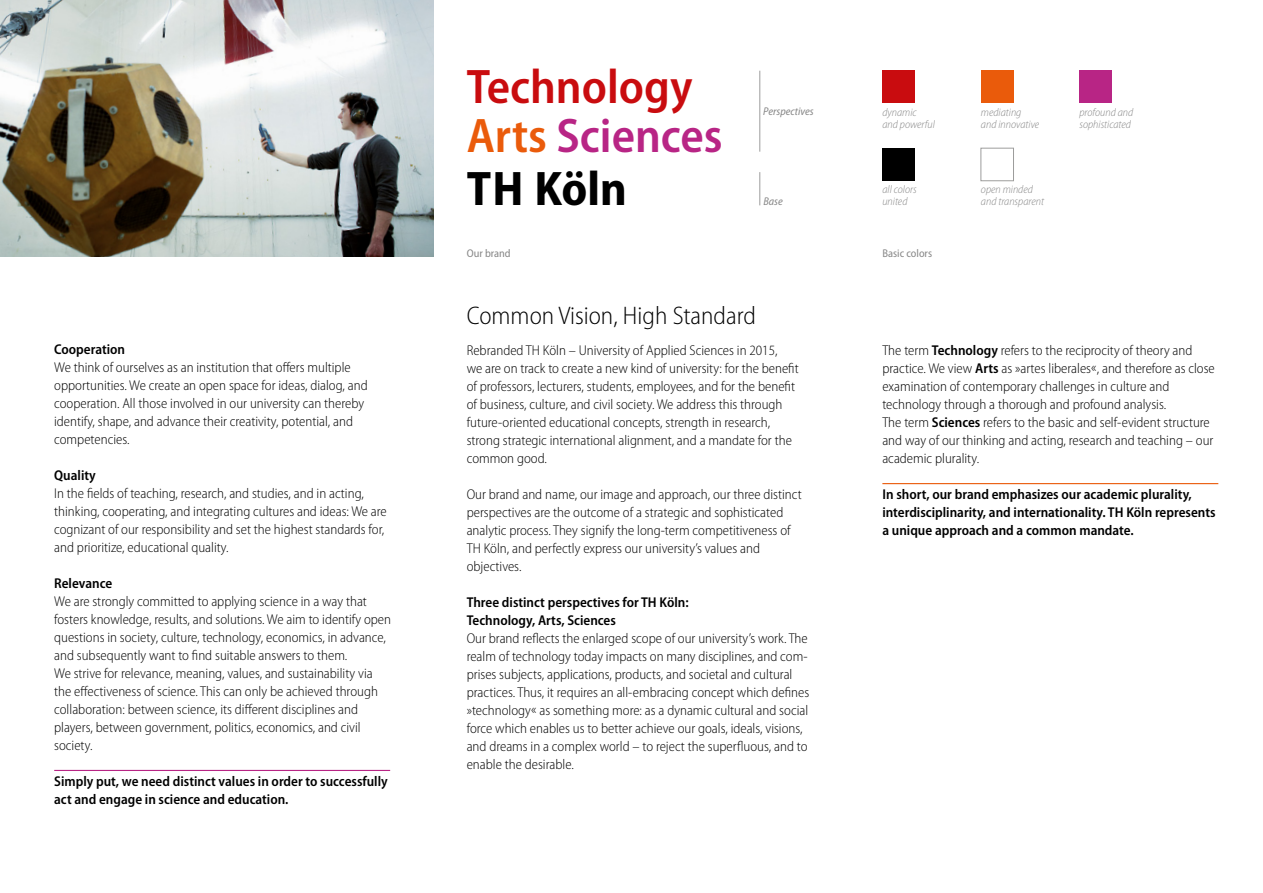
<style>
.page{position:relative;width:1263px;height:893px;background:#fff}
.page>*{position:absolute;margin:0;border:0;box-sizing:border-box;transform-origin:0 0}
.t1{font:600 semi-condensed 48.75px/48.8px "Myriad Pro";color:#c90c0f}
.t2{font:700 semi-condensed 48.75px "Myriad Pro";color:#000}
.t3{font:300 semi-condensed 25.5px "Myriad Pro";color:#000}
.t4{font:300 semi-condensed 14.25px/18px "Myriad Pro";color:#000}
.t5{font:600 semi-condensed 14.25px/18px "Myriad Pro";color:#000}
.t6{font:italic 300 semi-condensed 11.25px/12px "Myriad Pro";color:#878787}
.t7{font:semi-condensed 11.25px "Myriad Pro";color:#878787}
.t8{font:italic semi-condensed 11.25px "Myriad Pro";color:#878787}
.s1{color:#ea5b0b}
.s2{color:#b82585}
.s3{font-weight:600}
</style>
<div class="page">
<hr style="left:54px;top:770px;width:336px;height:1px;background:#b82585">
<img style="left:0;top:0;width:434px;height:257px">
<div style="left:981px;top:71px;width:32px;height:32px;background:#ea5b0b"></div>
<div style="left:980px;top:148px;width:34px;height:33px;background:#fff;border:1px solid #9d9d9c"></div>
<div style="left:1079px;top:71px;width:33px;height:32px;background:#b82585"></div>
<div style="left:882px;top:71px;width:33px;height:32px;background:#c90c0f"></div>
<div style="left:882px;top:148px;width:33px;height:33px;background:#000"></div>
<hr style="left:882px;top:483px;width:336px;height:1px;background:#ea5b0b">
<hr style="left:759px;top:71px;width:1px;height:81px;background:#9d9d9c">
<hr style="left:759px;top:172px;width:1px;height:33px;background:#9d9d9c">
<p class="t5" style="left:54px;top:340px;width:72px">Cooperation</p>
<p class="t4" style="left:54px;top:358px;width:315px">We think of ourselves as an institution that offers multiple opportunities. We create an open space for ideas, dialog, and cooperation. All those involved in our university can thereby identify, shape, and advance their creativity, potential, and competencies.</p>
<p class="t5" style="left:54px;top:466px;width:43px">Quality</p>
<p class="t4" style="left:54px;top:484px;width:334px">In the fields of teaching, research, and studies, and in acting, thinking, cooperating, and integrating cultures and ideas: We are cognizant of our responsibility and set the highest standards for, and prioritize, educational quality.</p>
<p class="t5" style="left:54px;top:574px;width:60px">Relevance</p>
<p class="t4" style="left:54px;top:592px;width:338px">We are strongly committed to applying science in a way that fosters knowledge, results, and solutions. We aim to identify open questions in society, culture, technology, economics, in advance, and subsequently want to find suitable answers to them.<br>We strive for relevance, meaning, values, and sustainability via the effectiveness of science. This can only be achieved through collaboration: between science, its different disciplines and players, between government, politics, economics, and civil society.</p>
<p class="t5" style="left:54px;top:772px;width:335px">Simply put, we need distinct values in order to successfully act and engage in science and education.</p>
<h1 class="t1" style="left:467px;top:63px;width:257px">Technology<br><span class="s1">Arts</span> <span class="s2">Sciences</span></h1>
<h1 class="t2" style="left:467px;top:162px;width:162px">TH Köln</h1>
<p class="t8" style="left:763px;top:106px;width:52px">Perspectives</p>
<p class="t6" style="left:882px;top:106px;width:54px">dynamic and powerful</p>
<p class="t8" style="left:763px;top:196px;width:21px">Base</p>
<p class="t6" style="left:882px;top:184px;width:36px">all colors united</p>
<p class="t7" style="left:467px;top:247px;width:45px">Our brand</p>
<p class="t7" style="left:882px;top:247px;width:51px">Basic colors</p>
<p class="t6" style="left:981px;top:106px;width:60px">mediating and innovative</p>
<p class="t6" style="left:981px;top:184px;width:65px">open minded and transparent</p>
<p class="t6" style="left:1079px;top:106px;width:55px">profound and sophisticated</p>
<h2 class="t3" style="left:467px;top:302px;width:291px">Common Vision, High Standard</h2>
<p class="t4" style="left:467px;top:342px;width:334px">Rebranded TH Köln – University of Applied Sciences in 2015,<br>we are on track to create a new kind of university: for the benefit of professors, lecturers, students, employees, and for the benefit of business, culture, and civil society. We address this through future-oriented educational concepts, strength in research, strong strategic international alignment, and a mandate for the common good.</p>
<p class="t4" style="left:467px;top:485px;width:336px">Our brand and name, our image and approach, our three distinct perspectives are the outcome of a strategic and sophisticated analytic process. They signify the long-term competitiveness of TH Köln, and perfectly express our university’s values and objectives.</p>
<p class="t5" style="left:467px;top:593px;width:223px">Three distinct perspectives for TH Köln:<br>Technology, Arts, Sciences</p>
<p class="t4" style="left:467px;top:629px;width:344px">Our brand reflects the enlarged scope of our university’s work. The realm of technology today impacts on many disciplines, and com&shy;prises subjects, applications, products, and societal and cultural practices. Thus, it requires an all-embracing concept which defines »technology« as something more: as a dynamic cultural and social force which enables us to better achieve our goals, ideals, visions, and dreams in a complex world – to reject the superfluous, and to enable the desirable.</p>
<p class="t4" style="left:882px;top:342px;width:334px">The term <span class="s3">Technology</span> refers to the reciprocity of theory and practice. We view <span class="s3">Arts</span> as »artes liberales«, and therefore as close examination of contemporary challenges in culture and technology through a thorough and profound analysis.<br>The term <span class="s3">Sciences</span> refers to the basic and self-evident structure and way of our thinking and acting, research and teaching – our academic plurality.</p>
<p class="t5" style="left:882px;top:485px;width:335px">In short, our brand emphasizes our academic plurality, interdisciplinarity, and internationality. TH Köln represents a unique approach and a common mandate.</p>
</div>
